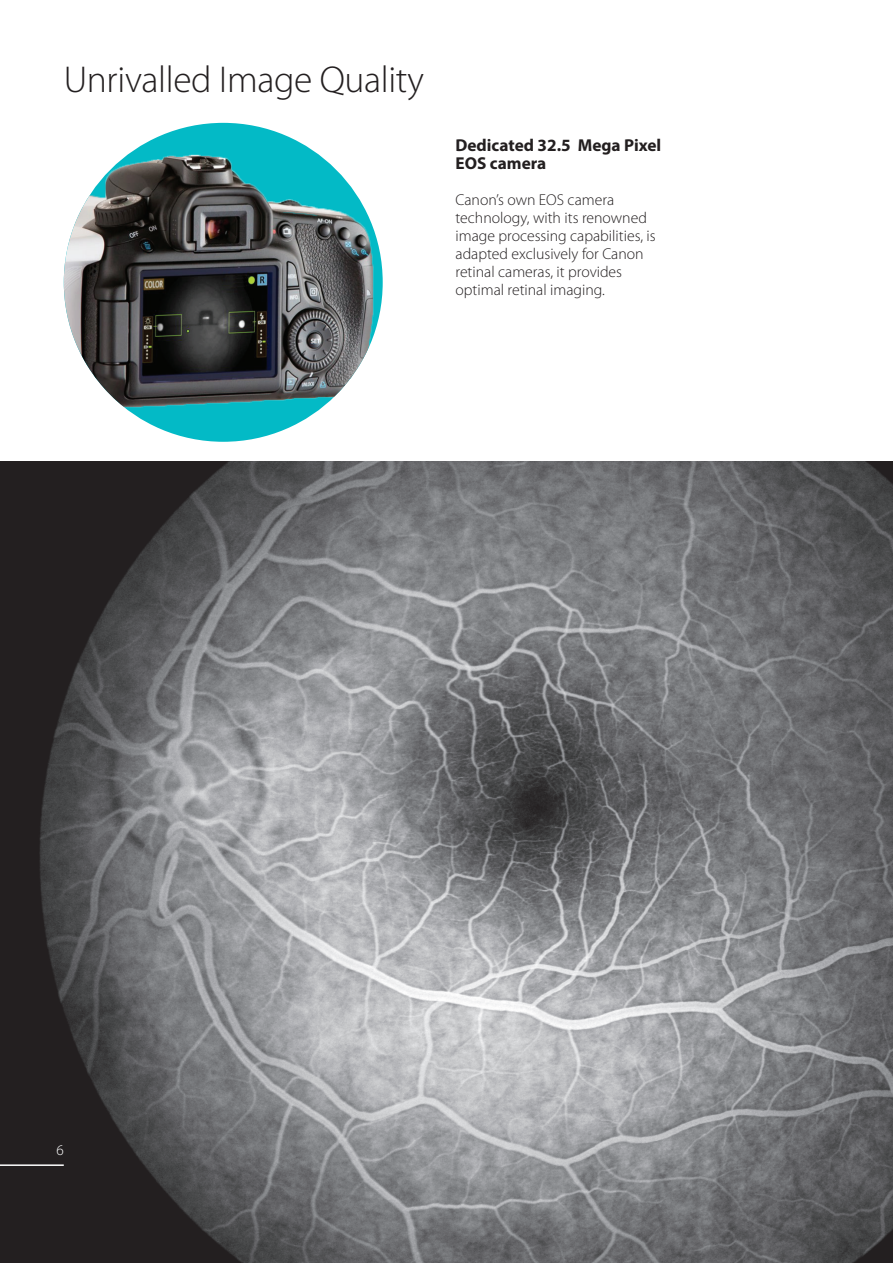
<style>
.page{position:relative;width:893px;height:1263px;background:#fff}
.page>*{position:absolute;margin:0;border:0;box-sizing:border-box;transform-origin:0 0}
.t1{font:300 37.5px "Myriad Pro";letter-spacing:-.01em;color:#231f20}
.t2{font:700 17.25px/18px "Myriad Pro";color:#231f20}
.t3{font:300 15.75px/18px "Myriad Pro";color:#231f20}
.t4{font:300 15px "Myriad Pro";color:#fff}
</style>
<div class="page">
<div style="left:64px;top:123px;width:319px;height:319px;background:#03bac6;border-radius:50%"></div>
<img style="left:64px;top:152px;width:319px;height:261px">
<img style="left:0;top:461px;width:893px;height:802px">
<hr style="left:0;top:1164px;width:64px;height:2px;background:#fff">
<p class="t1" style="left:64px;top:59px;width:362px">Unrivalled Image Quality</p>
<p class="t2" style="left:455px;top:135px;width:207px">Dedicated 32.5 Mega Pixel<br>EOS camera</p>
<p class="t3" style="left:455px;top:191px;width:202px">Canon’s own EOS camera technology, with its renowned image processing capabilities, is adapted exclusively for Canon retinal cameras, it provides optimal retinal imaging.</p>
<p class="t4" style="left:56px;top:1142px;width:9px">6</p>
</div>
